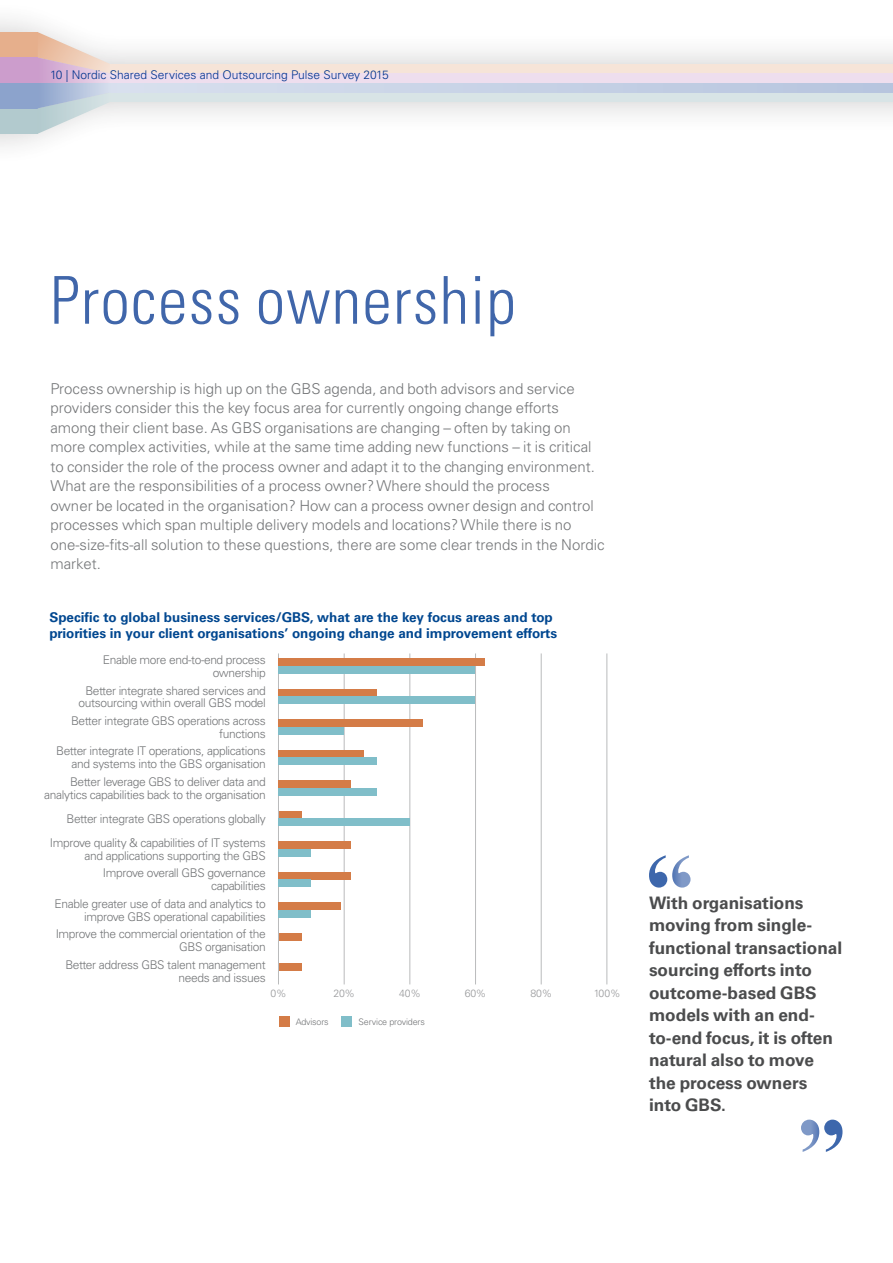
<style>
.page{position:relative;width:893px;height:1263px;background:#fff}
.page>*{position:absolute;margin:0;border:0;box-sizing:border-box;transform-origin:0 0}
.page_heading{font:300 condensed 66px "Univers LT Std";letter-spacing:.02em;color:#4066aa}
.quote{font:700 17.25px/22.5px "Univers LT Std";color:#4b4c4d}
.Body_text_10pt{font:300 15px/19.5px "Univers LT Std";color:#747678}
.chart_-_heading{font:700 13.5px/16.5px "Univers LT Std";color:#014790}
.chart_-_text{font:300 12px/12.8px "Univers LT Std";letter-spacing:-.03em;color:#747678;text-align:right}
.t1{font:300 12px "Univers LT Std";color:#00338d}
.charts_-_axis_values{font:300 10.5px "Univers LT Std";letter-spacing:-.025em;color:#97989a}
.charts_-_key{font:300 9px "Univers LT Std";letter-spacing:-.02em;color:#747678}
</style>
<div class="page">
<div style="left:0;top:0;width:893px;height:167px;background:#231f20;opacity:.4"></div>
<div style="left:110px;top:64px;width:783px;height:10px;background:#f6e4d8"></div>
<div style="left:110px;top:92px;width:783px;height:10px;background:#d8e4e6"></div>
<svg style="left:110px;top:83px;width:783px;height:10px;background:#c7d2e6"></svg>
<div style="left:0;top:108px;width:38px;height:26px;background:#b2cace"></div>
<div style="left:0;top:32px;width:38px;height:26px;background:#e6af8c"></div>
<div style="left:0;top:83px;width:38px;height:25px;background:#8ca3cc"></div>
<div style="left:110px;top:73px;width:783px;height:10px;background:#eedeee"></div>
<div style="left:0;top:58px;width:38px;height:25px;background:#cc9dcc"></div>
<svg style="left:38px;top:32px;width:72px;height:102px"></svg>
<svg style="left:649px;top:855px;width:41px;height:32px"></svg>
<svg style="left:801px;top:1119px;width:41px;height:33px"></svg>
<hr style="left:278px;top:653px;width:1px;height:331px;background:#babbbc">
<hr style="left:344px;top:653px;width:1px;height:331px;background:#babbbc">
<hr style="left:410px;top:653px;width:1px;height:331px;background:#babbbc">
<hr style="left:475px;top:653px;width:1px;height:331px;background:#babbbc">
<hr style="left:541px;top:653px;width:1px;height:331px;background:#babbbc">
<hr style="left:607px;top:653px;width:1px;height:331px;background:#babbbc">
<div style="left:279px;top:902px;width:62px;height:8px;background:#d47c47"></div>
<div style="left:279px;top:910px;width:32px;height:7px;background:#80bec9"></div>
<div style="left:279px;top:963px;width:22px;height:8px;background:#d47c47"></div>
<div style="left:279px;top:659px;width:206px;height:7px;background:#d47c47"></div>
<div style="left:279px;top:666px;width:196px;height:7px;background:#80bec9"></div>
<div style="left:279px;top:689px;width:98px;height:7px;background:#d47c47"></div>
<div style="left:279px;top:696px;width:196px;height:8px;background:#80bec9"></div>
<div style="left:279px;top:719px;width:144px;height:8px;background:#d47c47"></div>
<div style="left:279px;top:727px;width:65px;height:7px;background:#80bec9"></div>
<div style="left:279px;top:780px;width:72px;height:8px;background:#d47c47"></div>
<div style="left:279px;top:788px;width:98px;height:7px;background:#80bec9"></div>
<div style="left:279px;top:750px;width:85px;height:7px;background:#d47c47"></div>
<div style="left:279px;top:757px;width:98px;height:8px;background:#80bec9"></div>
<div style="left:279px;top:811px;width:22px;height:7px;background:#d47c47"></div>
<div style="left:279px;top:818px;width:131px;height:8px;background:#80bec9"></div>
<div style="left:279px;top:841px;width:72px;height:8px;background:#d47c47"></div>
<div style="left:279px;top:849px;width:32px;height:7px;background:#80bec9"></div>
<div style="left:279px;top:872px;width:72px;height:7px;background:#d47c47"></div>
<div style="left:279px;top:879px;width:32px;height:8px;background:#80bec9"></div>
<div style="left:279px;top:933px;width:22px;height:7px;background:#d47c47"></div>
<div style="left:342px;top:1016px;width:10px;height:10px;background:#80bec9"></div>
<div style="left:279px;top:1016px;width:10px;height:10px;background:#d47c47"></div>
<p class="t1" style="left:50px;top:68px;width:340px">10 | Nordic Shared Services and Outsourcing Pulse Survey 2015</p>
<p class="page_heading" style="left:50px;top:261px;width:467px">Process ownership</p>
<p class="Body_text_10pt" style="left:50px;top:378px;width:556px">Process ownership is high up on the GBS agenda, and both advisors and service providers consider this the key focus area for currently ongoing change efforts among their client base. As GBS organisations are changing – often by taking on more complex activities, while at the same time adding new functions – it is critical to consider the role of the process owner and adapt it to the changing environment.<br>What are the responsibilities of a process owner? Where should the process<br>owner be located in the organisation? How can a process owner design and control processes which span multiple delivery models and locations? While there is no one-size-fits-all solution to these questions, there are some clear trends in the Nordic market.</p>
<p class="chart_-_heading" style="left:49px;top:609px;width:509px">Specific to global business services/GBS, what are the key focus areas and top priorities in your client organisations’ ongoing change and improvement efforts</p>
<p class="chart_-_text" style="left:103px;top:653px;width:164px">Enable more end-to-end process ownership</p>
<p class="chart_-_text" style="left:79px;top:684px;width:189px;text-align:center">Better integrate shared services and outsourcing within overall GBS model</p>
<p class="chart_-_text" style="left:71px;top:714px;width:196px">Better integrate GBS operations across functions</p>
<p class="chart_-_text" style="left:44px;top:775px;width:223px">Better leverage GBS to deliver data and analytics capabilities back to the organisation</p>
<p class="chart_-_text" style="left:56px;top:745px;width:211px">Better integrate IT operations, applications and systems into the GBS organisation</p>
<p class="chart_-_text" style="left:67px;top:812px;width:201px">Better integrate GBS operations globally</p>
<p class="chart_-_text" style="left:50px;top:836px;width:217px">Improve quality &amp; capabilities of IT systems and applications supporting the GBS</p>
<p class="chart_-_text" style="left:103px;top:867px;width:164px">Improve overall GBS governance capabilities</p>
<p class="chart_-_text" style="left:56px;top:928px;width:212px">Improve the commercial orientation of the<br>GBS organisation</p>
<p class="chart_-_text" style="left:55px;top:897px;width:213px">Enable greater use of data and analytics to improve GBS operational capabilities</p>
<p class="chart_-_text" style="left:66px;top:958px;width:202px">Better address GBS talent management needs and issues</p>
<p class="charts_-_axis_values" style="left:270px;top:986px;width:18px">0%</p>
<p class="charts_-_axis_values" style="left:333px;top:986px;width:23px">20%</p>
<p class="charts_-_axis_values" style="left:399px;top:986px;width:23px">40%</p>
<p class="charts_-_axis_values" style="left:465px;top:986px;width:23px">60%</p>
<p class="charts_-_axis_values" style="left:531px;top:986px;width:23px">80%</p>
<p class="charts_-_axis_values" style="left:594px;top:986px;width:28px">100%</p>
<p class="charts_-_key" style="left:296px;top:1016px;width:35px">Advisors</p>
<p class="charts_-_key" style="left:359px;top:1016px;width:68px">Service providers</p>
<p class="quote" style="left:649px;top:891px;width:195px">With organisations moving from single&shy;functional transactional sourcing efforts into outcome-based GBS models with an end&shy;to-end focus, it is often natural also to move the process owners into GBS.</p>
</div>
